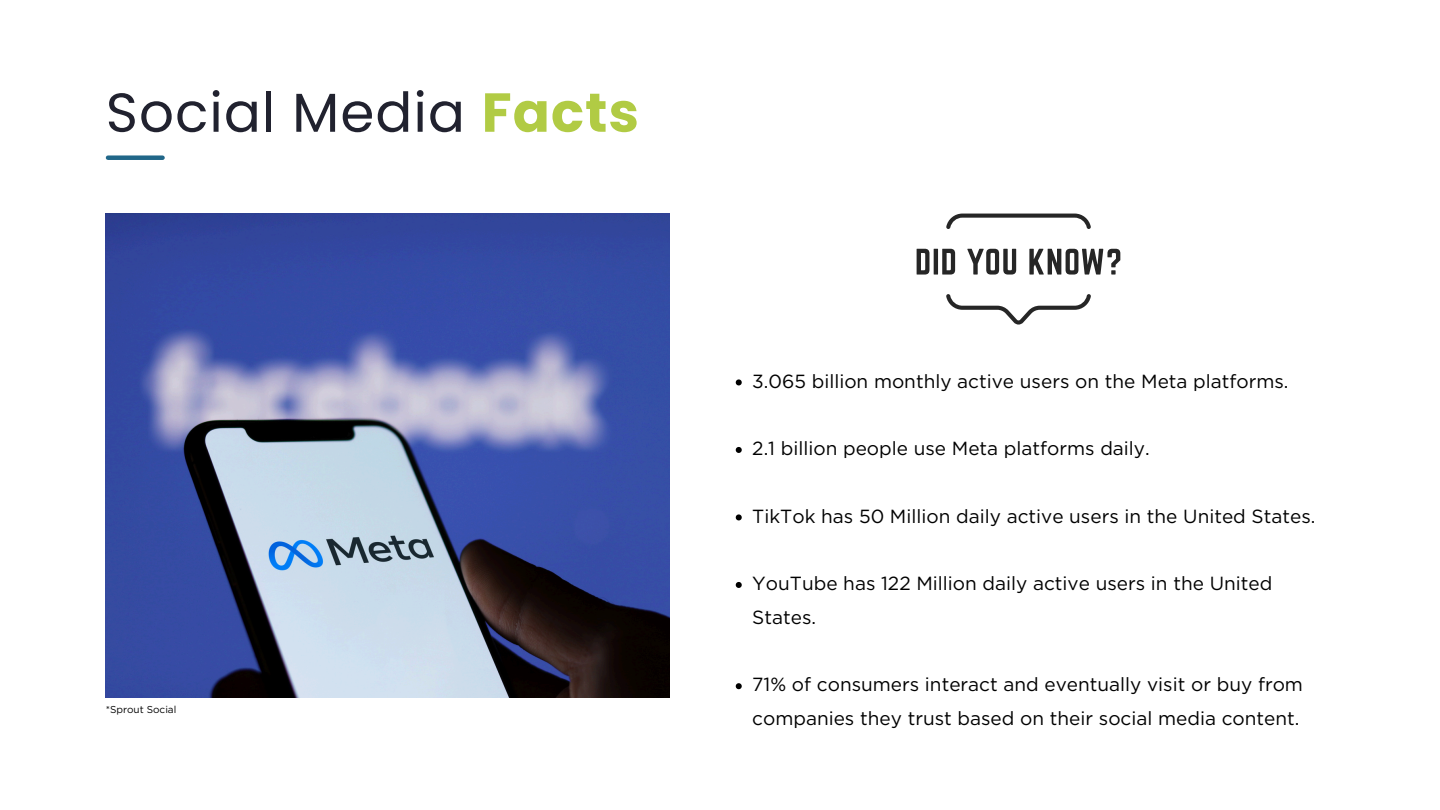
<style>
.page{position:relative;width:1440px;height:810px;background:#fff}
.page>*{position:absolute;margin:0;border:0;box-sizing:border-box;transform-origin:0 0}
.t1{font:54.8px "Poppins";letter-spacing:.02em;color:#21222f}
.t2{font:19px/33.8px "Gotham";color:#000}
.t3{font:10px "Gotham";color:#000}
.s1{font-weight:700;color:#b1cb44}
</style>
<div class="page">
<div style="left:108px;top:155px;width:55px;height:5px;background:#216789"></div>
<svg style="left:917px;top:249px;width:12px;height:26px"></svg>
<hr style="left:934px;top:249px;width:4px;height:26px;background:#262626">
<svg style="left:942px;top:214px;width:178px;height:111px"></svg>
<img style="left:106px;top:214px;width:563px;height:483px">
<svg style="left:736px;top:379px;width:6px;height:6px"></svg>
<svg style="left:736px;top:447px;width:6px;height:6px"></svg>
<svg style="left:736px;top:514px;width:6px;height:6px"></svg>
<svg style="left:736px;top:582px;width:6px;height:6px"></svg>
<svg style="left:736px;top:683px;width:6px;height:6px"></svg>
<h1 class="t1" style="left:106px;top:74px;width:535px">Social Media <span class="s1">Facts</span></h1>
<p class="t3" style="left:106px;top:703px;width:72px">*Sprout Social</p>
<p class="t2" style="left:752px;top:364px;width:538px">3.065 billion monthly active users on the Meta platforms.</p>
<p class="t2" style="left:752px;top:431px;width:399px">2.1 billion people use Meta platforms daily.</p>
<p class="t2" style="left:752px;top:499px;width:565px">TikTok has 50 Million daily active users in the United States.</p>
<p class="t2" style="left:752px;top:566px;width:522px">YouTube has 122 Million daily active users in the United<br>States.</p>
<p class="t2" style="left:752px;top:668px;width:552px">71% of consumers interact and eventually visit or buy from companies they trust based on their social media content.</p>
</div>
